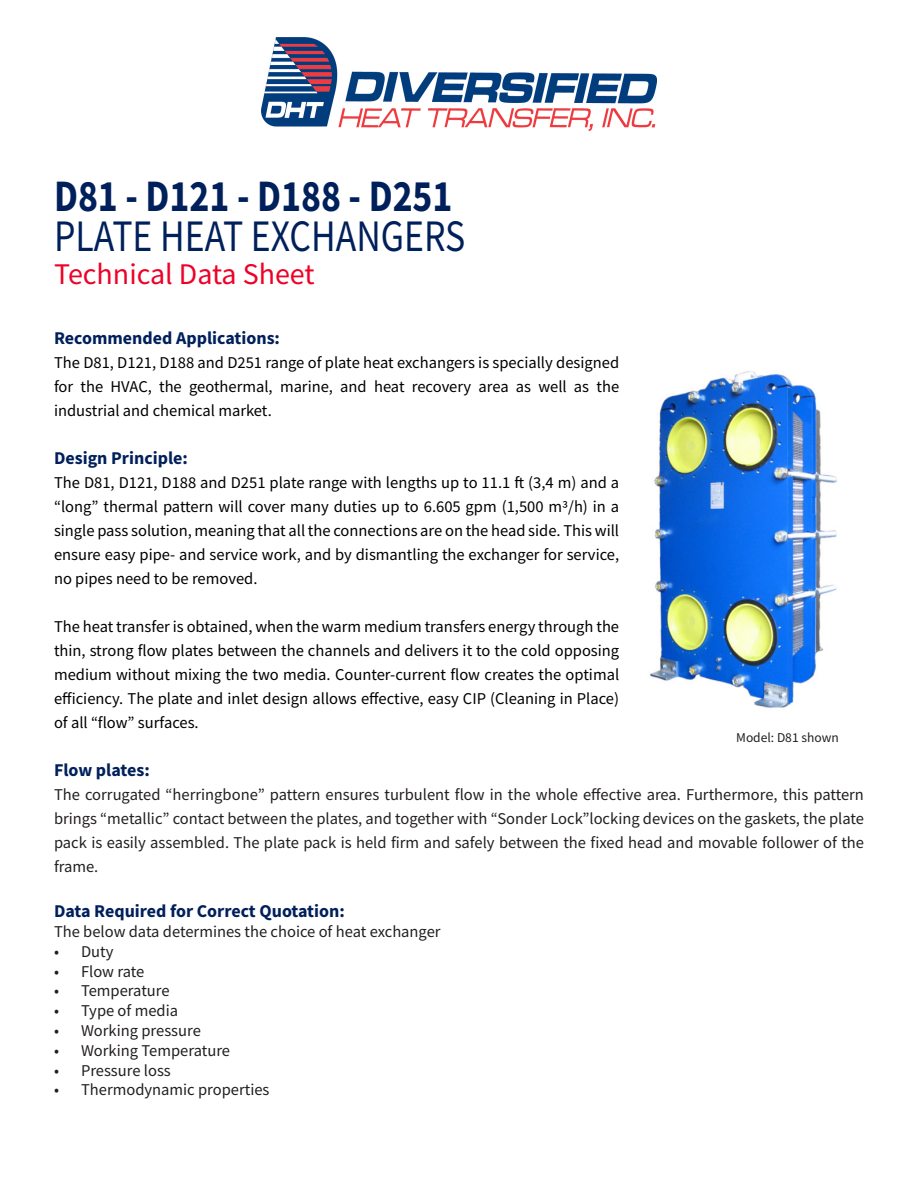
<style>
.page{position:relative;width:918px;height:1188px;background:#fff}
.page>*{position:absolute;margin:0;border:0;box-sizing:border-box;transform-origin:0 0}
.t1{font:45px "Source Sans Pro";color:#00205b;scale:.84 1}
.t2{font:700 45px "Source Sans Pro";color:#00205b;scale:.84 1}
.t3{font:30px "Source Sans Pro";color:#ef0027}
.t4{font:700 18px "Source Sans Pro";color:#00205b}
.t5{font:16.5px/24px "Source Sans Pro";color:#000;text-align:justify}
.t6{font:16.5px/24px "Source Sans Pro";color:#231f20;text-align:justify}
.t7{font:13.5px "Source Sans Pro";color:#231f20}
</style>
<div class="page">
<img style="left:650px;top:371px;width:187px;height:337px">
<img style="left:261px;top:38px;width:396px;height:93px">
<p class="t2" style="left:54px;top:166px;width:476px">D81 - D121 - D188 - D251</p>
<p class="t1" style="left:54px;top:208px;width:491px">PLATE HEAT EXCHANGERS</p>
<p class="t3" style="left:54px;top:255px;width:262px">Technical Data Sheet</p>
<p class="t4" style="left:54px;top:325px;width:228px">Recommended Applications:</p>
<p class="t5" style="left:54px;top:350px;width:567px">The D81, D121, D188 and D251 range of plate heat exchangers is specially designed for the HVAC, the geothermal, marine, and heat recovery area as well as the industrial and chemical market.</p>
<p class="t4" style="left:54px;top:445px;width:135px">Design Principle:</p>
<p class="t5" style="left:54px;top:470px;width:567px">The D81, D121, D188 and D251 plate range with lengths up to 11.1 ft (3,4 m) and a “long” thermal pattern will cover many duties up to 6.605 gpm (1,500 m3/h) in a single pass solution, meaning that all the connections are on the head side. This will ensure easy pipe- and service work, and by dismantling the exchanger for service, no pipes need to be removed.</p>
<p class="t5" style="left:54px;top:614px;width:567px">The heat transfer is obtained, when the warm medium transfers energy through the thin, strong flow plates between the channels and delivers it to the cold opposing medium without mixing the two media. Counter-current flow creates the optimal efficiency. The plate and inlet design allows effective, easy CIP (Cleaning in Place) of all “flow” surfaces.</p>
<p class="t4" style="left:54px;top:757px;width:97px">Flow plates:</p>
<p class="t6" style="left:54px;top:782px;width:812px">The corrugated “herringbone” pattern ensures turbulent flow in the whole effective area. Furthermore, this pattern brings “metallic” contact between the plates, and together with “Sonder Lock”locking devices on the gaskets, the plate pack is easily assembled. The plate pack is held firm and safely between the fixed head and movable follower of the frame.</p>
<p class="t4" style="left:54px;top:899px;width:292px">Data Required for Correct Quotation:</p>
<p class="t6" style="left:54px;top:919px;width:388px">The below data determines the choice of heat exchanger</p>
<p class="t6" style="left:54px;top:939px;width:61px">• Duty</p>
<p class="t6" style="left:54px;top:959px;width:92px">• Flow rate</p>
<p class="t6" style="left:54px;top:979px;width:117px">• Temperature</p>
<p class="t6" style="left:54px;top:999px;width:126px">• Type of media</p>
<p class="t6" style="left:54px;top:1018px;width:148px">• Working pressure</p>
<p class="t6" style="left:54px;top:1038px;width:178px">• Working Temperature</p>
<p class="t6" style="left:54px;top:1058px;width:118px">• Pressure loss</p>
<p class="t6" style="left:54px;top:1078px;width:217px">• Thermodynamic properties</p>
<p class="t7" style="left:736px;top:729px;width:104px">Model: D81 shown</p>
</div>
